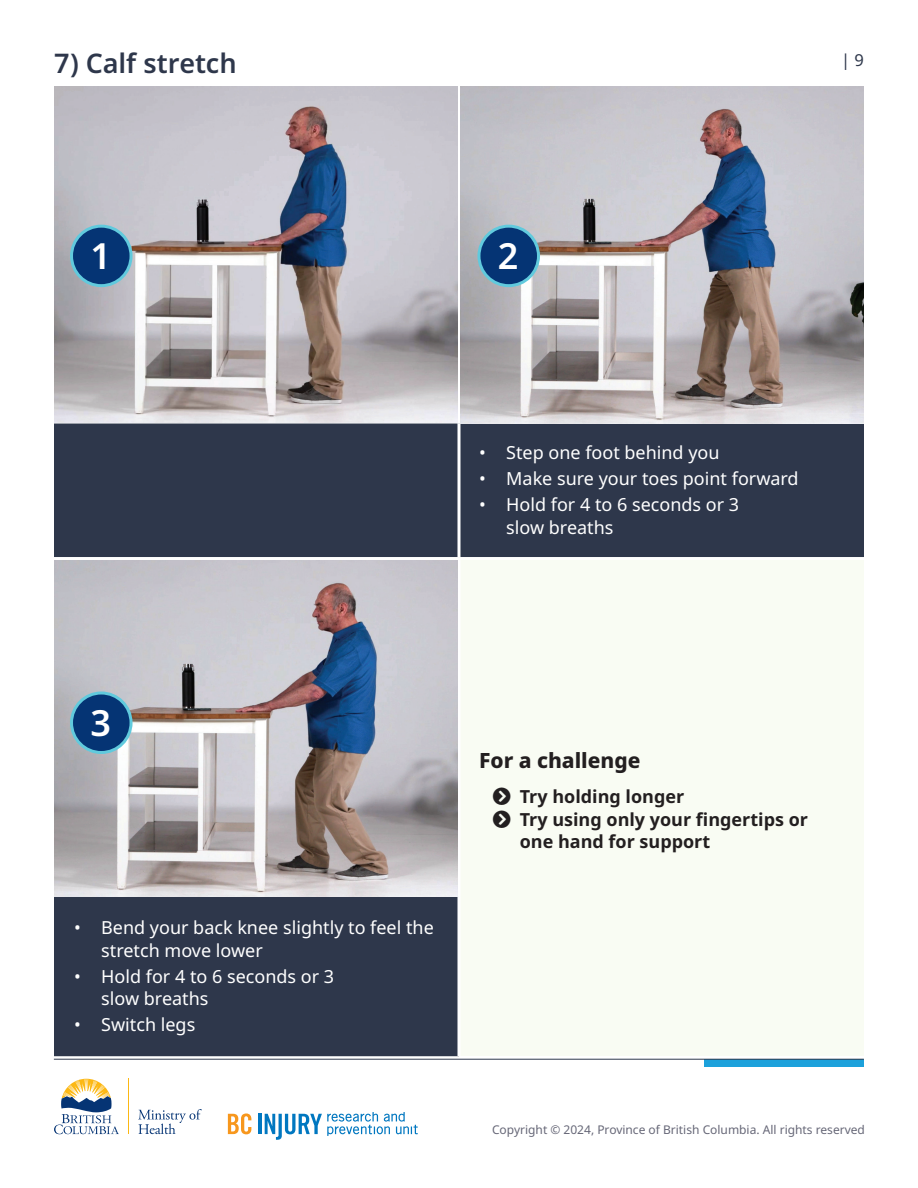
<style>
.page{position:relative;width:918px;height:1188px;background:#fff}
.page>*{position:absolute;margin:0;border:0;box-sizing:border-box;transform-origin:0 0}
.Heading_3_-_Noto_copy_no_side_bar{font:600 36px "Noto Sans";color:#fff}
.Heading_3_-_Noto_copy_no_side_bar-2{font:600 27px "Noto Sans";letter-spacing:-.005em;color:#2e374b}
.Heading_4_-_Noto{font:800 21px "Noto Sans";letter-spacing:-.005em;color:#231f20}
.t1{font:18px/22.5px "Noto Sans";color:#fff}
.t2{font:700 18px/22.5px "Noto Sans";color:#231f20}
.t3{font:16.5px "Noto Sans";color:#2e374b}
.t4{font:12px "Noto Sans";color:#666777}
</style>
<div class="page">
<div style="left:704px;top:1059px;width:160px;height:8px;background:#1ca1db"></div>
<svg style="left:228px;top:1113px;width:23px;height:21px"></svg>
<hr style="left:258px;top:1114px;width:3px;height:20px;background:#0077c0">
<svg style="left:265px;top:1112px;width:153px;height:28px"></svg>
<svg style="left:138px;top:1109px;width:64px;height:25px"></svg>
<svg style="left:54px;top:1079px;width:65px;height:55px"></svg>
<hr style="left:128px;top:1079px;width:1px;height:55px;background:#fcb814">
<hr style="left:54px;top:1059px;width:810px;height:1px;background:#2e374b">
<div style="left:54px;top:424px;width:810px;height:632px;background:#2e374b"></div>
<div style="left:459px;top:559px;width:405px;height:497px;background:#f9fcf3"></div>
<hr style="left:458px;top:424px;width:2px;height:133px;background:#fff">
<hr style="left:54px;top:557px;width:405px;height:3px;background:#fff">
<hr style="left:459px;top:557px;width:405px;height:3px;background:#fff">
<hr style="left:458px;top:560px;width:2px;height:336px;background:#fff">
<hr style="left:458px;top:896px;width:2px;height:160px;background:#fff">
<img style="left:54px;top:86px;width:404px;height:337px">
<img style="left:460px;top:86px;width:404px;height:338px">
<img style="left:54px;top:560px;width:404px;height:336px">
<div style="left:72px;top:226px;width:59px;height:60px;background:#053474;border-radius:50%"></div>
<div style="left:70px;top:225px;width:63px;height:62px;border:3px solid #61cadd;border-radius:50%"></div>
<div style="left:479px;top:226px;width:60px;height:60px;background:#053474;border-radius:50%"></div>
<div style="left:477px;top:225px;width:63px;height:62px;border:3px solid #61cadd;border-radius:50%"></div>
<div style="left:72px;top:693px;width:59px;height:60px;background:#053474;border-radius:50%"></div>
<div style="left:70px;top:691px;width:63px;height:63px;border:3px solid #61cadd;border-radius:50%"></div>
<p class="Heading_3_-_Noto_copy_no_side_bar-2" style="left:54px;top:44px;width:184px">7) Calf stretch</p>
<p class="t3" style="left:841px;top:48px;width:24px">| 9</p>
<p class="Heading_3_-_Noto_copy_no_side_bar" style="left:90px;top:230px;width:22px">1</p>
<p class="Heading_3_-_Noto_copy_no_side_bar" style="left:498px;top:230px;width:22px">2</p>
<p class="t1" style="left:479px;top:442px;width:242px">• Step one foot behind you</p>
<p class="t1" style="left:479px;top:468px;width:321px">• Make sure your toes point forward</p>
<p class="t1" style="left:506px;top:494px;width:234px;text-indent:-27px">• Hold for 4 to 6 seconds or 3 slow breaths</p>
<p class="Heading_3_-_Noto_copy_no_side_bar" style="left:90px;top:697px;width:22px">3</p>
<p class="t1" style="left:101px;top:917px;width:334px;text-indent:-27px">• Bend your back knee slightly to feel the stretch move lower</p>
<p class="t1" style="left:101px;top:965px;width:234px;text-indent:-27px">• Hold for 4 to 6 seconds or 3 slow breaths</p>
<p class="t1" style="left:74px;top:1014px;width:123px">• Switch legs</p>
<p class="Heading_4_-_Noto" style="left:479px;top:745px;width:163px">For a challenge</p>
<p class="t2" style="left:520px;top:786px;width:166px">Try holding longer</p>
<p class="t2" style="left:520px;top:808px;width:290px">Try using only your fingertips or one hand for support</p>
<p class="t4" style="left:492px;top:1121px;width:374px">Copyright © 2024, Province of British Columbia. All rights reserved</p>
</div>
